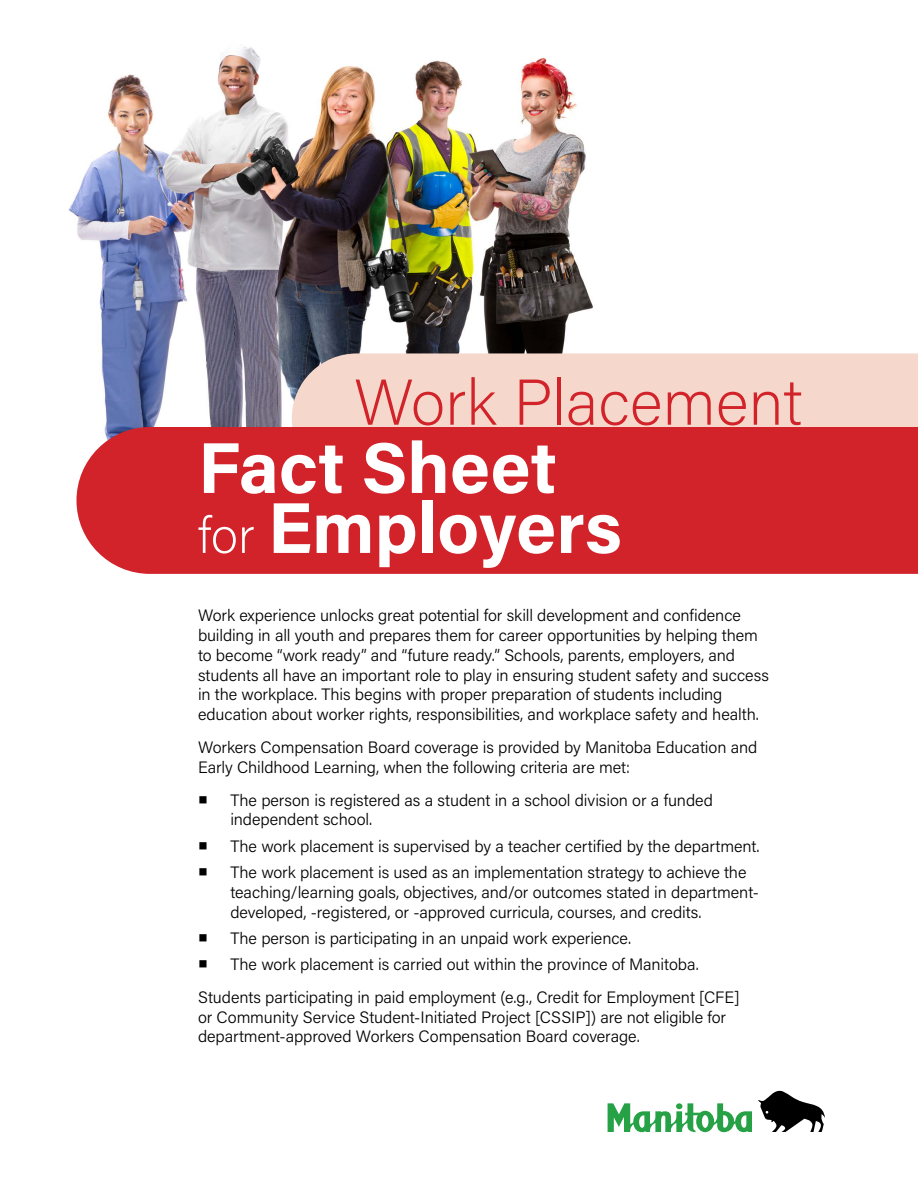
<style>
.page{position:relative;width:918px;height:1188px;background:#fff}
.page>*{position:absolute;margin:0;border:0;box-sizing:border-box;transform-origin:0 0}
.t1{font:700 72px/60px "Acumin Pro";color:#fff}
.t2{font:200 64.5px "Acumin Pro";color:#d2232a}
.Paragraph___12{font:300 16.5px/19.8px "Acumin Pro";letter-spacing:-.005em;color:#000}
.s1{font-weight:200;font-size:51px}
.s2{font-family:"Arial Unicode MS";font-weight:400}
</style>
<div class="page">
<img style="left:68px;top:47px;width:525px;height:380px">
<svg style="left:758px;top:1091px;width:67px;height:41px"></svg>
<svg style="left:608px;top:1103px;width:144px;height:29px"></svg>
<div style="left:292px;top:353px;width:626px;height:74px;background:#f5d8cb"></div>
<div style="left:76px;top:427px;width:842px;height:147px;background:#d2232a"></div>
<p class="t2" style="left:354px;top:358px;width:450px">Work Placement</p>
<p class="t1" style="left:198px;top:435px;width:425px">Fact Sheet <span class="s1">for</span> Employers</p>
<p class="Paragraph___12" style="left:198px;top:605px;width:573px">Work experience unlocks great potential for skill development and confidence building in all youth and prepares them for career opportunities by helping them to become “work ready” and “future ready.” Schools, parents, employers, and students all have an important role to play in ensuring student safety and success in the workplace. This begins with proper preparation of students including education about worker rights, responsibilities, and workplace safety and health.</p>
<p class="Paragraph___12" style="left:198px;top:737px;width:561px">Workers Compensation Board coverage is provided by Manitoba Education and<br>Early Childhood Learning, when the following criteria are met:</p>
<p class="Paragraph___12" style="left:230px;top:789px;width:484px;text-indent:-32px"><span class="s2">■</span> The person is registered as a student in a school division or a funded independent school.</p>
<p class="Paragraph___12" style="left:198px;top:835px;width:563px"><span class="s2">■</span> The work placement is supervised by a teacher certified by the department.</p>
<p class="Paragraph___12" style="left:230px;top:862px;width:530px;text-indent:-32px"><span class="s2">■</span> The work placement is used as an implementation strategy to achieve the teaching/learning goals, objectives, and/or outcomes stated in department&shy;developed, -registered, or -approved curricula, courses, and credits.</p>
<p class="Paragraph___12" style="left:198px;top:928px;width:435px"><span class="s2">■</span> The person is participating in an unpaid work experience.</p>
<p class="Paragraph___12" style="left:198px;top:954px;width:502px"><span class="s2">■</span> The work placement is carried out within the province of Manitoba.</p>
<p class="Paragraph___12" style="left:198px;top:987px;width:543px">Students participating in paid employment (e.g., Credit for Employment [CFE] or Community Service Student-Initiated Project [CSSIP]) are not eligible for department-approved Workers Compensation Board coverage.</p>
</div>
